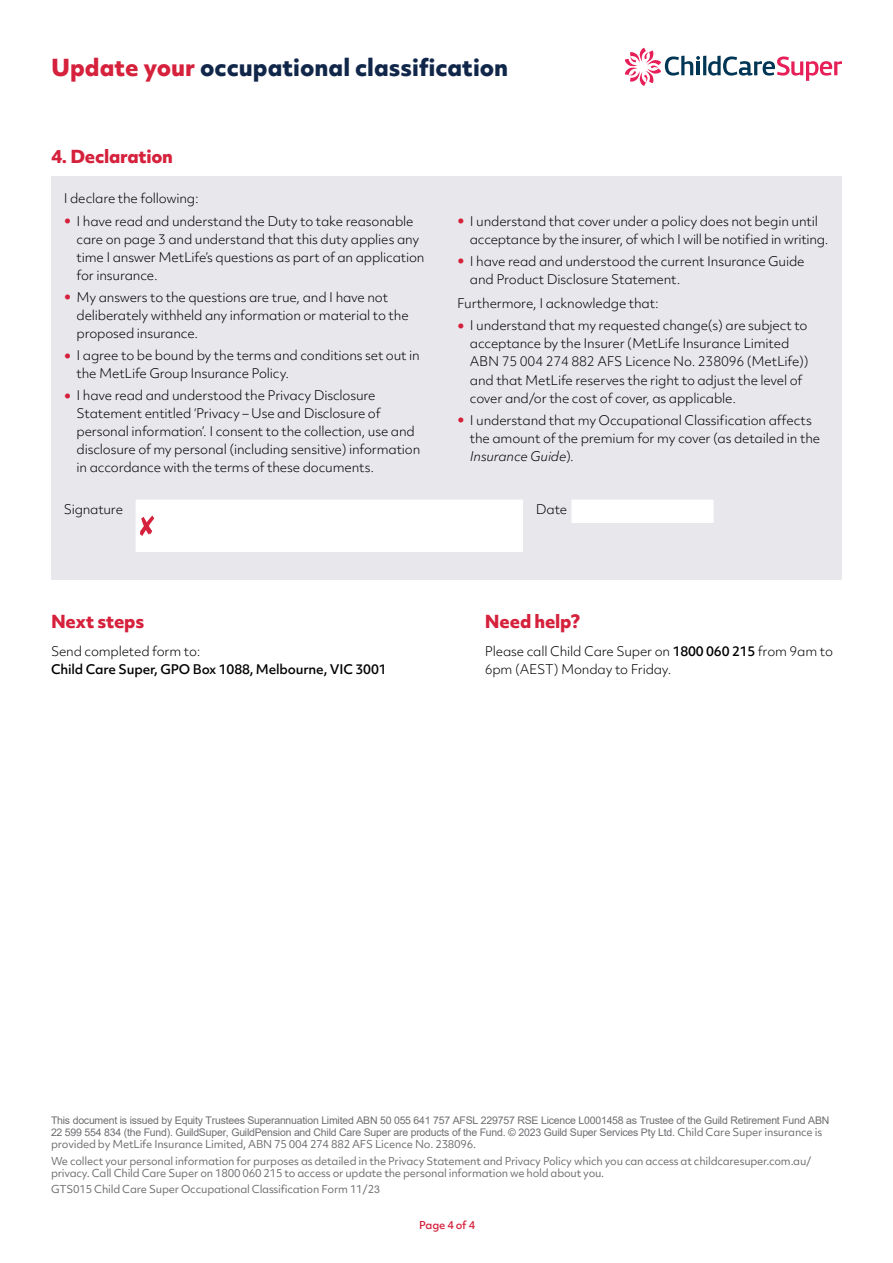
<style>
.page{position:relative;width:893px;height:1263px;background:#fff}
.page>*{position:absolute;margin:0;border:0;box-sizing:border-box;transform-origin:0 0}
.t1{font:800 22.5px "Objektiv Mk 2";color:#11274a}
.t2{font:800 17.25px "Objektiv Mk 2";letter-spacing:-.015em;color:#d5213c}
.t3{font:300 12.75px/18px "Objektiv Mk 2";letter-spacing:-.015em;color:#000}
.t4{font:500 12.75px "Objektiv Mk 2";letter-spacing:-.015em;color:#000}
.t5{font:10.5px/16.2px "Objektiv Mk 2";letter-spacing:-.02em;color:#6d6e71}
.t6{font:10.5px/12.1px "Arial";letter-spacing:-.02em;color:#6d6e71}
.t7{font:500 10.5px "Objektiv Mk 2";letter-spacing:-.025em;color:#d5213c}
.s1{color:#d5213c}
.s2{font-size:22.5px;color:#d5213c}
.s3{font-style:italic}
.s4{font-weight:500}
.s5{font-family:"Objektiv Mk 2"}
.s6{font-family:"Arial"}
</style>
<div class="page">
<hr style="left:703px;top:56px;width:3px;height:19px;background:#003655">
<svg style="left:708px;top:56px;width:134px;height:25px"></svg>
<svg style="left:625px;top:48px;width:75px;height:38px"></svg>
<div style="left:51px;top:176px;width:791px;height:404px;background:#e8e7eb"></div>
<svg style="left:136px;top:500px;width:577px;height:52px"></svg>
<h1 class="t1" style="left:51px;top:51px;width:459px"><span class="s1">Update your</span> occupational classification</h1>
<h2 class="t2" style="left:51px;top:144px;width:124px">4. Declaration</h2>
<p class="t3" style="left:64px;top:189px;width:136px">I declare the following:</p>
<p class="t3" style="left:77px;top:212px;width:350px;text-indent:-13px"><span class="s2">•</span> I have read and understand the Duty to take reasonable care on page 3 and understand that this duty applies any time I answer MetLife’s questions as part of an application for insurance.</p>
<p class="t3" style="left:77px;top:288px;width:334px;text-indent:-13px"><span class="s2">•</span> My answers to the questions are true, and I have not deliberately withheld any information or material to the proposed insurance.</p>
<p class="t3" style="left:77px;top:346px;width:345px;text-indent:-13px"><span class="s2">•</span> I agree to be bound by the terms and conditions set out in the MetLife Group Insurance Policy.</p>
<p class="t3" style="left:77px;top:386px;width:345px;text-indent:-13px"><span class="s2">•</span> I have read and understood the Privacy Disclosure Statement entitled ‘Privacy – Use and Disclosure of personal information’. I consent to the collection, use and disclosure of my personal (including sensitive) information in accordance with the terms of these documents.</p>
<p class="t3" style="left:470px;top:212px;width:360px;text-indent:-13px"><span class="s2">•</span> I understand that cover under a policy does not begin until acceptance by the insurer, of which I will be notified in writing.</p>
<p class="t3" style="left:470px;top:252px;width:336px;text-indent:-13px"><span class="s2">•</span> I have read and understood the current Insurance Guide and Product Disclosure Statement.</p>
<p class="t3" style="left:457px;top:294px;width:203px">Furthermore, I acknowledge that:</p>
<p class="t3" style="left:470px;top:317px;width:340px;text-indent:-13px"><span class="s2">•</span> I understand that my requested change(s) are subject to acceptance by the Insurer (MetLife Insurance Limited ABN 75 004 274 882 AFS Licence No. 238096 (MetLife)) and that MetLife reserves the right to adjust the level of cover and/or the cost of cover, as applicable.</p>
<p class="t3" style="left:470px;top:411px;width:352px;text-indent:-13px"><span class="s2">•</span> I understand that my Occupational Classification affects the amount of the premium for my cover (as detailed in the<br><span class="s3">Insurance Guide</span>).</p>
<p class="t3" style="left:64px;top:500px;width:61px">Signature</p>
<p class="t3" style="left:536px;top:500px;width:33px">Date</p>
<h2 class="t2" style="left:51px;top:609px;width:95px">Next steps</h2>
<p class="t3" style="left:51px;top:642px;width:151px">Send completed form to:</p>
<p class="t4" style="left:51px;top:660px;width:337px">Child Care Super, GPO Box 1088, Melbourne, VIC 3001</p>
<h2 class="t2" style="left:485px;top:609px;width:97px">Need help?</h2>
<p class="t3" style="left:485px;top:642px;width:350px">Please call Child Care Super on <span class="s4">1800 060 215</span> from 9am to<br>6pm (AEST) Monday to Friday.</p>
<p class="t6" style="left:51px;top:1114px;width:780px">This document is issued by Equity Trustees Superannuation Limited ABN 50 055 641 757 AFSL 229757 RSE Licence L0001458 as Trustee of the Guild Retirement Fund ABN<br>22 599 554 834 (the Fund). GuildSuper, GuildPension and Child Care Super are products of the Fund. © 2023 Guild Super Services Pty Ltd. <span class="s5">Child Care Super insurance is</span></p>
<p class="t5" style="left:51px;top:1136px;width:762px">provided by MetLife Insurance Limited, ABN 75 004 274 882 AFS Licence No. 238096.<br>We collect your personal information for purposes as detailed in the Privacy Statement and Privacy Policy which you can access at childcaresuper.com.au/</p>
<p class="t5" style="left:51px;top:1164px;width:555px">privacy. Call Child Care Super on 1800 060 215 to access or update the personal information we hold about you.<br>GTS015 Child Care Super Occupational Classification Form 11/2<span class="s6">3</span></p>
<p class="t7" style="left:419px;top:1218px;width:57px">Page 4 of 4</p>
</div>
